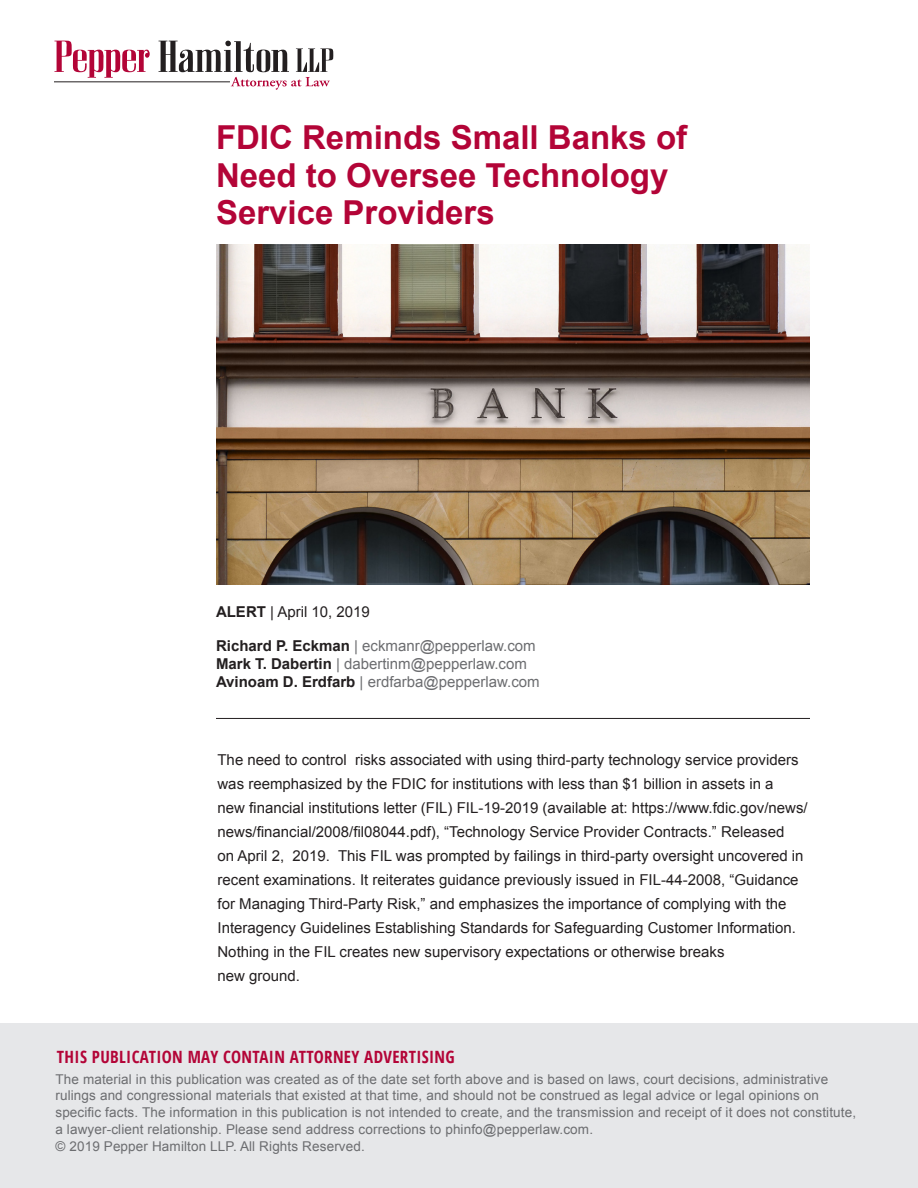
<style>
.page{position:relative;width:918px;height:1188px;background:#fff}
.page>*{position:absolute;margin:0;border:0;box-sizing:border-box;transform-origin:0 0}
.Article_Title{font:700 33px/37.5px "Arial";color:#b30437}
.t1{font:700 16.95px "Open Sans Condensed";letter-spacing:.02em;color:#b30437}
.Body_Copy{font:15px/24px "Arial";color:#231f20}
.Author_email{font:15px "Arial";color:#6c6d70}
.Date{font:15px "Arial";color:#231f20}
.t2{font:13.5px/17px "Arial";letter-spacing:.01em;color:#6c6d70}
.s1{font-weight:700}
.s2{font-weight:700;color:#231f20}
</style>
<div class="page">
<img style="left:216px;top:244px;width:594px;height:341px">
<svg style="left:54px;top:41px;width:96px;height:37px"></svg>
<svg style="left:159px;top:41px;width:175px;height:49px"></svg>
<hr style="left:54px;top:81px;width:176px;height:1px;background:#231f20">
<hr style="left:216px;top:718px;width:594px;height:1px;background:#231f20">
<div style="left:0;top:1024px;width:918px;height:164px;background:#e6e7e9"></div>
<p class="Article_Title" style="left:216px;top:120px;width:473px">FDIC Reminds Small Banks of<br>Need to Oversee Technology<br>Service Providers</p>
<p class="Date" style="left:216px;top:602px;width:155px"><span class="s1">ALERT</span> | April 10, 2019</p>
<p class="Author_email" style="left:216px;top:636px;width:321px"><span class="s2">Richard P. Eckman</span> | eckmanr@pepperlaw.com</p>
<p class="Author_email" style="left:216px;top:654px;width:312px"><span class="s2">Mark T. Dabertin</span> | dabertinm@pepperlaw.com</p>
<p class="Author_email" style="left:216px;top:672px;width:325px"><span class="s2">Avinoam D. Erdfarb</span> | erdfarba@pepperlaw.com</p>
<p class="Body_Copy" style="left:218px;top:748px;width:592px">The need to control risks associated with using third-party technology service providers was reemphasized by the FDIC for institutions with less than $1 billion in assets in a<br>new financial institutions letter (FIL) FIL-19-2019 (available at: https://www.fdic.gov/news/ news/financial/2008/fil08044.pdf), “Technology Service Provider Contracts.” Released<br>on April 2, 2019. This FIL was prompted by failings in third-party oversight uncovered in recent examinations. It reiterates guidance previously issued in FIL-44-2008, “Guidance for Managing Third-Party Risk,” and emphasizes the importance of complying with the Interagency Guidelines Establishing Standards for Safeguarding Customer Information.<br>Nothing in the FIL creates new supervisory expectations or otherwise breaks<br>new ground.</p>
<p class="t1" style="left:57px;top:1045px;width:399px">THIS PUBLICATION MAY CONTAIN ATTORNEY ADVERTISING</p>
<p class="t2" style="left:55px;top:1070px;width:802px">The material in this publication was created as of the date set forth above and is based on laws, court decisions, administrative rulings and congressional materials that existed at that time, and should not be construed as legal advice or legal opinions on specific facts. The information in this publication is not intended to create, and the transmission and receipt of it does not constitute, a lawyer-client relationship. Please send address corrections to phinfo@pepperlaw.com.<br>© 2019 Pepper Hamilton LLP. All Rights Reserved.</p>
</div>
